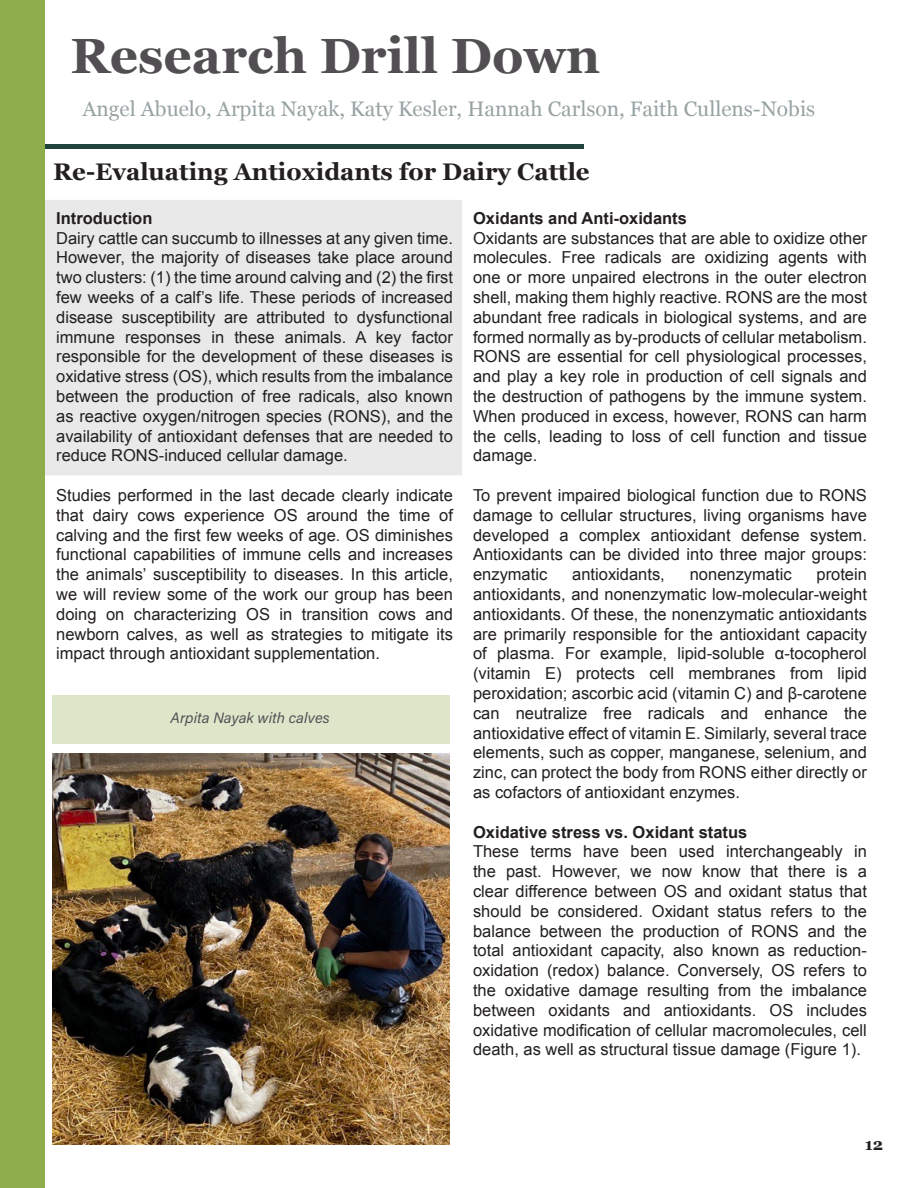
<style>
.page{position:relative;width:918px;height:1188px;background:#fff}
.page>*{position:absolute;margin:0;border:0;box-sizing:border-box;transform-origin:0 0}
.t1{font:700 49.5px "Georgia";color:#524f53}
.t2{font:700 24px "Georgia";color:#231f20}
.t3{font:21px "Georgia";color:#98a3a3}
.t4{font:16.5px/19.8px "Arial";color:#231f20;text-align:justify}
.t5{font:700 16.5px "Arial";color:#231f20}
.t6{font:700 16.5px "Georgia";color:#231f20}
.t7{font:15px "Acumin Variable Concept";color:#535054}
</style>
<div class="page">
<div style="left:75px;top:230px;width:357px;height:215px;background:#e9e9e9"></div>
<hr style="left:38px;top:145px;width:546px;height:4px;background:#20443b">
<img style="left:53px;top:753px;width:397px;height:391px">
<div style="left:0;top:0;width:45px;height:1188px;background:#90ad4e"></div>
<div style="left:53px;top:695px;width:397px;height:48px;background:#dee6ca"></div>
<p class="t1" style="left:70px;top:19px;width:532px">Research Drill Down</p>
<p class="t3" style="left:82px;top:94px;width:734px">Angel Abuelo, Arpita Nayak, Katy Kesler, Hannah Carlson, Faith Cullens-Nobis</p>
<p class="t2" style="left:53px;top:154px;width:538px">Re-Evaluating Antioxidants for Dairy Cattle</p>
<p class="t5" style="left:56px;top:207px;width:98px">Introduction</p>
<p class="t4" style="left:56px;top:228px;width:398px">Dairy cattle can succumb to illnesses at any given time.<br>However, the majority of diseases take place around two clusters: (1) the time around calving and (2) the first few weeks of a calf’s life. These periods of increased disease susceptibility are attributed to dysfunctional immune responses in these animals. A key factor responsible for the development of these diseases is oxidative stress (OS), which results from the imbalance between the production of free radicals, also known as reactive oxygen/nitrogen species (RONS), and the availability of antioxidant defenses that are needed to reduce RONS-induced cellular damage.</p>
<p class="t4" style="left:56px;top:486px;width:398px">Studies performed in the last decade clearly indicate that dairy cows experience OS around the time of calving and the first few weeks of age. OS diminishes functional capabilities of immune cells and increases the animals’ susceptibility to diseases. In this article, we will review some of the work our group has been doing on characterizing OS in transition cows and newborn calves, as well as strategies to mitigate its impact through antioxidant supplementation.</p>
<p class="t5" style="left:473px;top:207px;width:215px">Oxidants and Anti-oxidants</p>
<p class="t4" style="left:473px;top:228px;width:395px">Oxidants are substances that are able to oxidize other molecules. Free radicals are oxidizing agents with one or more unpaired electrons in the outer electron shell, making them highly reactive. RONS are the most abundant free radicals in biological systems, and are formed normally as by-products of cellular metabolism.<br>RONS are essential for cell physiological processes, and play a key role in production of cell signals and the destruction of pathogens by the immune system.<br>When produced in excess, however, RONS can harm the cells, leading to loss of cell function and tissue damage.</p>
<p class="t4" style="left:473px;top:486px;width:395px">To prevent impaired biological function due to RONS damage to cellular structures, living organisms have developed a complex antioxidant defense system.<br>Antioxidants can be divided into three major groups: enzymatic</p>
<p class="t4" style="left:473px;top:565px;width:395px;text-indent:343px">protein antioxidants, and nonenzymatic low-molecular-weight antioxidants. Of these, the nonenzymatic antioxidants are primarily responsible for the antioxidant capacity of plasma. For example, lipid-soluble α-tocopherol (vitamin E) protects cell membranes from lipid peroxidation; ascorbic acid (vitamin C) and β-carotene can neutralize free radicals and enhance the antioxidative effect of vitamin E. Similarly, several trace elements, such as copper, manganese, selenium, and zinc, can protect the body from RONS either directly or as cofactors of antioxidant enzymes.</p>
<p class="t5" style="left:473px;top:821px;width:276px">Oxidative stress vs. Oxidant status</p>
<p class="t4" style="left:473px;top:842px;width:395px">These terms have been used interchangeably in the past. However, we now know that there is a clear difference between OS and oxidant status that should be considered. Oxidant status refers to the balance between the production of RONS and the total antioxidant capacity, also known as reduction&shy;oxidation (redox) balance. Conversely, OS refers to the oxidative damage resulting from the imbalance between oxidants and antioxidants. OS includes oxidative modification of cellular macromolecules, cell death, as well as structural tissue damage (Figure 1).</p>
<p class="t4" style="left:572px;top:565px;width:94px">antioxidants,</p>
<p class="t4" style="left:690px;top:565px;width:103px">nonenzymatic</p>
<p class="t7" style="left:171px;top:707px;width:161px">Arpita Nayak with calves</p>
<p class="t6" style="left:865px;top:1132px;width:20px">12</p>
</div>
